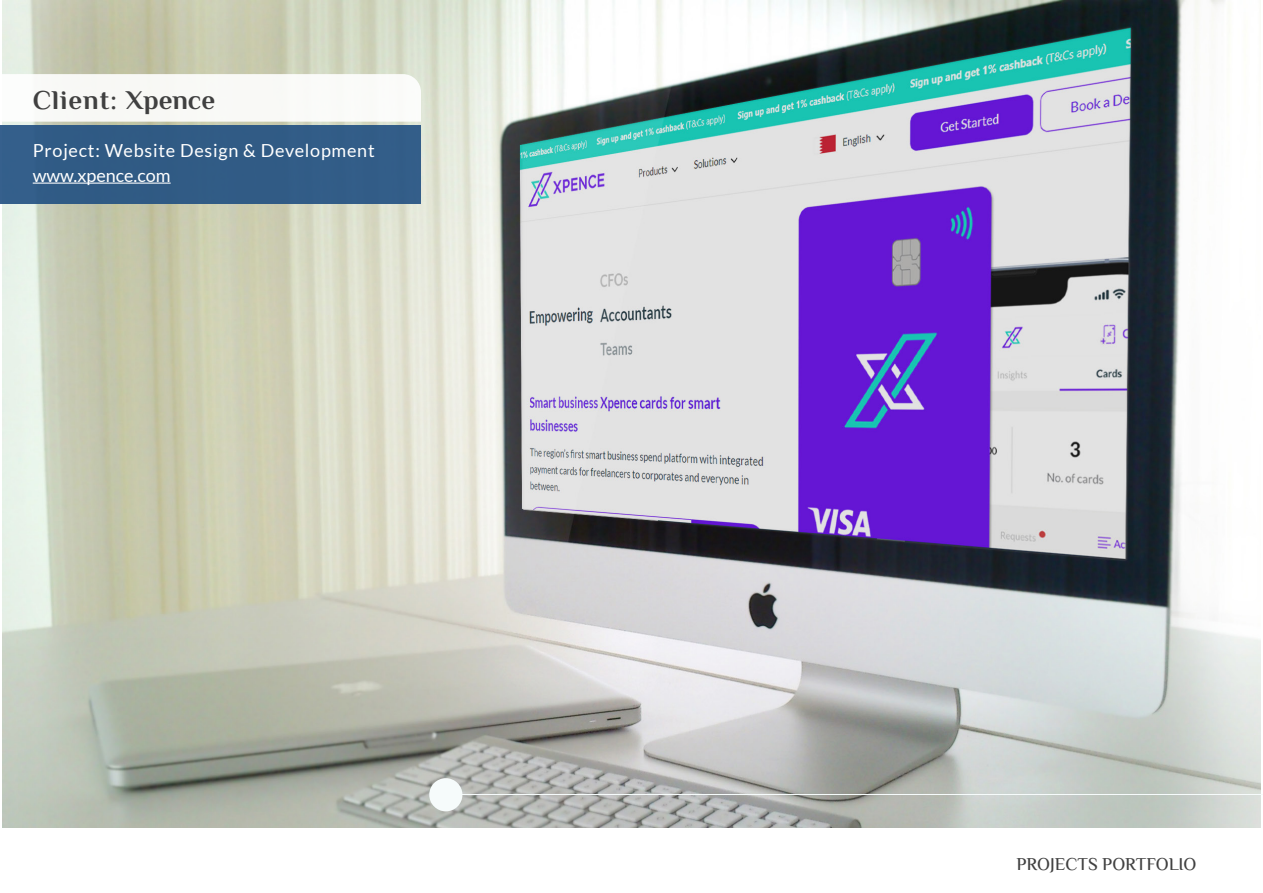
<style>
.page{position:relative;width:1263px;height:893px;background:#fff}
.page>*{position:absolute;margin:0;border:0;box-sizing:border-box;transform-origin:0 0}
.t1{font:700 27px "El Messiri";letter-spacing:.02em;color:#404040}
.t2{font:18px "Lato";letter-spacing:.04em;color:#fff}
.t3{font:500 18px "El Messiri";color:#404040}
.t4{font:18px "Lato";color:#fff}
</style>
<div class="page">
<img style="left:2px;top:0;width:1258px;height:827px">
<div style="left:0;top:125px;width:421px;height:79px;background:#315b86"></div>
<div style="left:2px;top:74px;width:419px;height:48px;background:#f9f9f6"></div>
<hr style="left:446px;top:794px;width:817px;height:1px;background:#f6fbfb">
<div style="left:429px;top:778px;width:33px;height:33px;background:#f6fbfb;border-radius:50%"></div>
<hr style="left:33px;top:183px;width:138px;height:1px;background:#fff">
<p class="t1" style="left:33px;top:82px;width:184px">Client: Xpence</p>
<p class="t2" style="left:33px;top:141px;width:343px">Project: Website Design &amp; Development</p>
<p class="t4" style="left:33px;top:165px;width:139px">www.xpence.com</p>
<p class="t3" style="left:1016px;top:852px;width:182px">PROJECTS PORTFOLIO</p>
</div>
